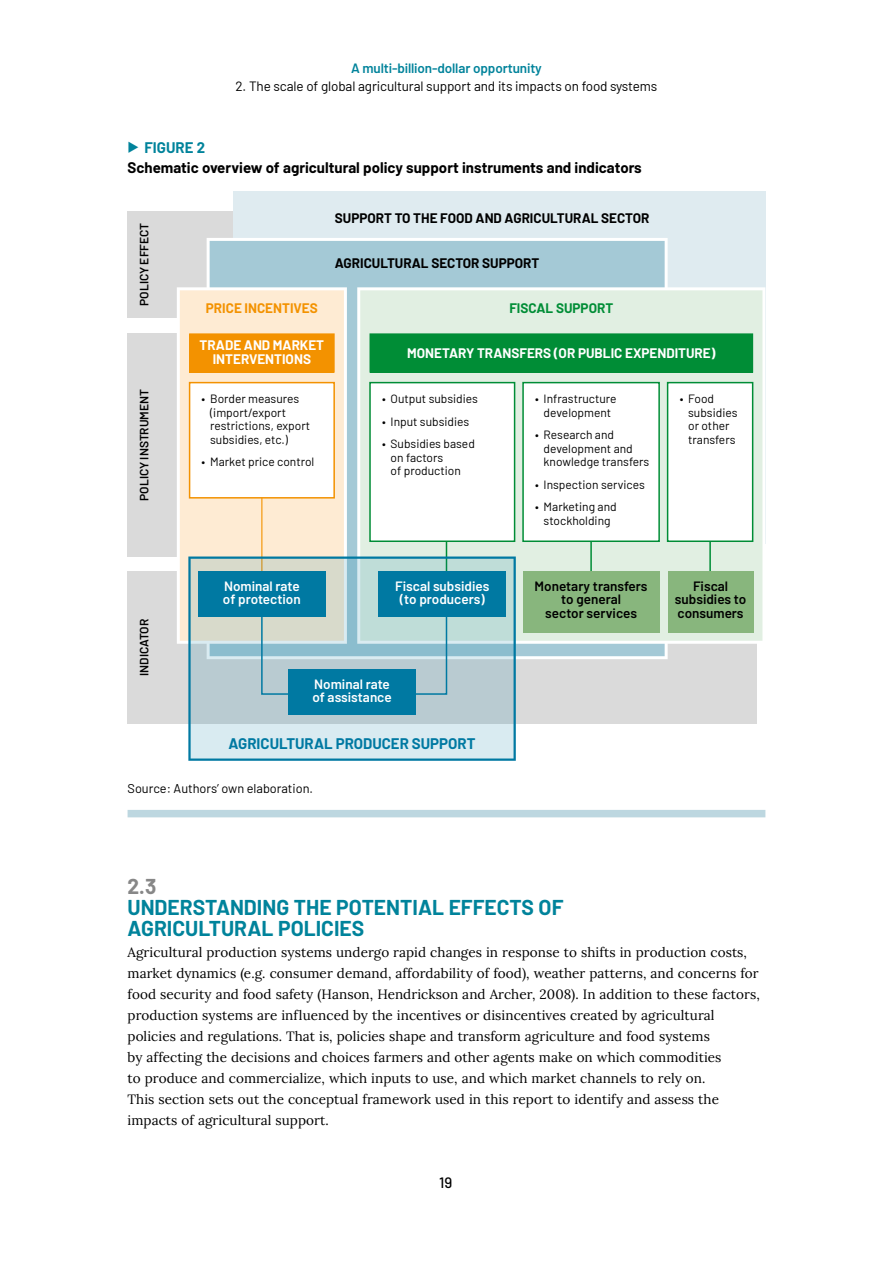
<style>
.page{position:relative;width:893px;height:1263px;background:#fff}
.page>*{position:absolute;margin:0;border:0;box-sizing:border-box;transform-origin:0 0}
.t1{font:700 21px/21px "Barlow";color:#00839b}
.t2{font:700 21px "Barlow";color:#878787}
.t3{font:700 15px "Barlow";color:#000}
.t4{font:700 15px "Barlow";color:#0079a2}
.t5{font:700 15px "Barlow";color:#00839b}
.t6{font:500 15px "Barlow";color:#000}
.t7{font:13.5px/21px "Lora";letter-spacing:.005em;color:#000}
.t8{font:600 13.5px/13.5px "Barlow";color:#fff}
.t9{font:600 13.5px/13.5px "Barlow";color:#000;text-align:center}
.t10{font:700 13.5px/13.5px "Barlow";color:#fff;text-align:center}
.t11{font:13.5px "Barlow";letter-spacing:-.01em;color:#000}
.t12{font:700 13.5px "Barlow";color:#000}
.t13{font:600 13.5px "Barlow";letter-spacing:-.01em;color:#00839b}
.t14{font:700 13.5px "Barlow";color:#f39200}
.t15{font:700 13.5px "Barlow";color:#008d36}
.t16{font:12.75px "Barlow";color:#000}
.t17{font:12px/13.5px "Barlow";color:#000}
.t18{font:600 12px "Barlow";color:#000}
</style>
<div class="page">
<div style="left:128px;top:810px;width:637px;height:7px;background:#bdd7e0"></div>
<div style="left:289px;top:191px;width:476px;height:353px;background:#dfebf0"></div>
<div style="left:128px;top:211px;width:382px;height:107px;background:#dadada"></div>
<div style="left:234px;top:191px;width:531px;height:51px;background:#dfebf0"></div>
<div style="left:128px;top:571px;width:629px;height:153px;background:#dadada"></div>
<div style="left:128px;top:333px;width:382px;height:223px;background:#dadada"></div>
<svg style="left:207px;top:238px;width:461px;height:421px;background:#aacdd9"></svg>
<svg style="left:177px;top:287px;width:170px;height:357px;background:#fdecd5"></svg>
<svg style="left:357px;top:287px;width:408px;height:357px;fill:#e1efe2"></svg>
<div style="left:190px;top:334px;width:144px;height:38px;background:#f39200"></div>
<div style="left:189px;top:333px;width:146px;height:39px;border:1px solid #f39200"></div>
<div style="left:370px;top:334px;width:383px;height:38px;background:#008d36"></div>
<div style="left:370px;top:333px;width:383px;height:39px;border:1px solid #008d36"></div>
<div style="left:190px;top:383px;width:144px;height:115px;background:#fff"></div>
<div style="left:189px;top:382px;width:146px;height:117px;border:2px solid #f39200"></div>
<hr style="left:261px;top:498px;width:1px;height:79px;background:#f39200">
<hr style="left:446px;top:541px;width:1px;height:30px;background:#008d36">
<hr style="left:590px;top:541px;width:2px;height:30px;background:#008d36">
<hr style="left:709px;top:541px;width:2px;height:30px;background:#008d36">
<svg style="left:188px;top:556px;width:328px;height:205px;background:#b7d2d7"></svg>
<div style="left:378px;top:571px;width:128px;height:46px;background:#0079a2"></div>
<div style="left:523px;top:571px;width:136px;height:61px;background:#88b67d"></div>
<div style="left:668px;top:571px;width:85px;height:61px;background:#88b67d"></div>
<div style="left:370px;top:383px;width:145px;height:158px;background:#fff"></div>
<div style="left:369px;top:382px;width:146px;height:160px;border:2px solid #008d36"></div>
<div style="left:523px;top:383px;width:136px;height:158px;background:#fff"></div>
<div style="left:522px;top:382px;width:138px;height:160px;border:2px solid #008d36"></div>
<div style="left:668px;top:383px;width:85px;height:158px;background:#fff"></div>
<div style="left:667px;top:382px;width:86px;height:160px;border:2px solid #008d36"></div>
<div style="left:288px;top:669px;width:128px;height:45px;background:#0079a2"></div>
<svg style="left:260px;top:617px;width:31px;height:78px"></svg>
<div style="left:198px;top:571px;width:128px;height:46px;background:#0079a2"></div>
<p class="t13" style="left:351px;top:58px;width:192px">A multi-billion-dollar opportunity</p>
<p class="t11" style="left:236px;top:76px;width:423px">2. The scale of global agricultural support and its impacts on food systems</p>
<p class="t5" style="left:145px;top:137px;width:62px">FIGURE 2</p>
<p class="t3" style="left:128px;top:156px;width:516px">Schematic overview of agricultural policy support instruments and indicators</p>
<p class="t18" style="left:135px;top:306px;width:85px;rotate:-90deg">POLICY EFFECT</p>
<p class="t18" style="left:135px;top:501px;width:113px;rotate:-90deg">POLICY INSTRUMENT</p>
<p class="t18" style="left:135px;top:676px;width:58px;rotate:-90deg">INDICATOR</p>
<p class="t12" style="left:335px;top:208px;width:316px">SUPPORT TO THE FOOD AND AGRICULTURAL SECTOR</p>
<p class="t12" style="left:335px;top:253px;width:206px">AGRICULTURAL SECTOR SUPPORT</p>
<p class="t14" style="left:206px;top:298px;width:113px">PRICE INCENTIVES</p>
<p class="t15" style="left:509px;top:298px;width:105px">FISCAL SUPPORT</p>
<p class="t10" style="left:407px;top:345px;width:310px">MONETARY TRANSFERS (OR PUBLIC EXPENDITURE)</p>
<p class="t17" style="left:210px;top:391px;width:102px;text-indent:-9px">• Border measures (import/export restrictions, export subsidies, etc.)</p>
<p class="t17" style="left:202px;top:454px;width:114px">• Market price control</p>
<p class="t10" style="left:200px;top:337px;width:126px">TRADE AND MARKET<br>INTERVENTIONS</p>
<p class="t17" style="left:382px;top:391px;width:97px">• Output subsidies</p>
<p class="t17" style="left:382px;top:414px;width:89px">• Input subsidies</p>
<p class="t17" style="left:391px;top:436px;width:86px;text-indent:-9px">• Subsidies based on factors<br>of production</p>
<p class="t17" style="left:535px;top:391px;width:83px;text-align:center">• Infrastructure development</p>
<p class="t17" style="left:544px;top:427px;width:107px;text-indent:-9px">• Research and development and knowledge transfers</p>
<p class="t17" style="left:535px;top:477px;width:111px">• Inspection services</p>
<p class="t17" style="left:535px;top:499px;width:83px;text-align:center">• Marketing and stockholding</p>
<p class="t17" style="left:688px;top:391px;width:51px;text-indent:-9px">• Food subsidies or other transfers</p>
<p class="t8" style="left:223px;top:578px;width:79px">Nominal rate of protection</p>
<p class="t8" style="left:395px;top:578px;width:96px;text-align:center">Fiscal subsidies (to producers)</p>
<p class="t9" style="left:535px;top:578px;width:114px">Monetary transfers to general<br>sector services</p>
<p class="t9" style="left:675px;top:578px;width:73px">Fiscal subsidies to consumers</p>
<p class="t8" style="left:312px;top:676px;width:81px">Nominal rate of assistance</p>
<p class="t4" style="left:228px;top:732px;width:249px">AGRICULTURAL PRODUCER SUPPORT</p>
<p class="t16" style="left:128px;top:779px;width:187px">Source: Authors’ own elaboration.</p>
<h1 class="t2" style="left:128px;top:871px;width:30px">2.3</h1>
<h1 class="t1" style="left:128px;top:895px;width:437px">UNDERSTANDING THE POTENTIAL EFFECTS OF<br>AGRICULTURAL POLICIES</h1>
<p class="t7" style="left:128px;top:941px;width:634px">Agricultural production systems undergo rapid changes in response to shifts in production costs, market dynamics (e.g. consumer demand, affordability of food), weather patterns, and concerns for food security and food safety (Hanson, Hendrickson and Archer, 2008). In addition to these factors, production systems are influenced by the incentives or disincentives created by agricultural policies and regulations. That is, policies shape and transform agriculture and food systems<br>by affecting the decisions and choices farmers and other agents make on which commodities<br>to produce and commercialize, which inputs to use, and which market channels to rely on.<br>This section sets out the conceptual framework used in this report to identify and assess the impacts of agricultural support.</p>
<p class="t6" style="left:439px;top:1172px;width:15px">19</p>
</div>
